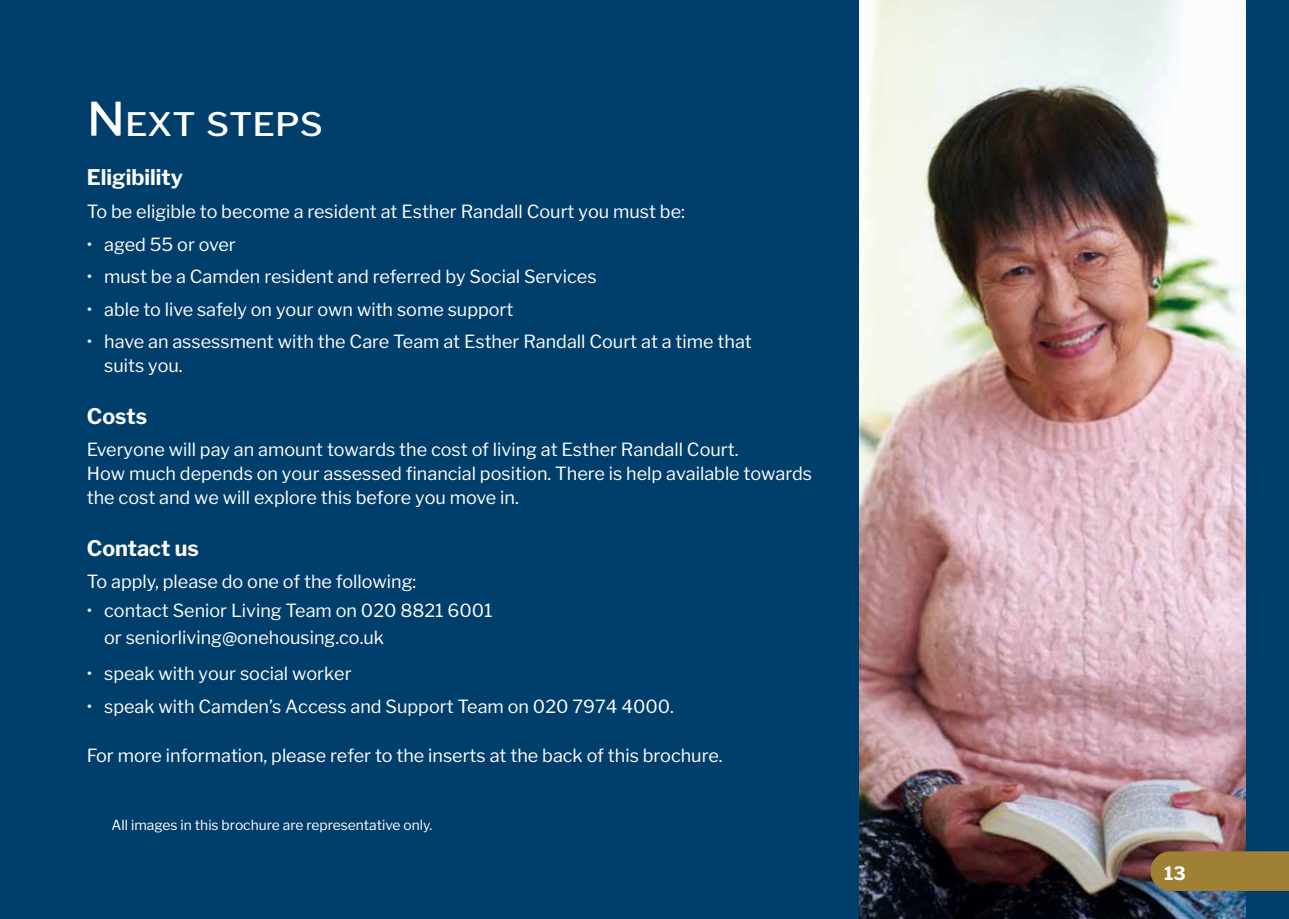
<style>
.page{position:relative;width:1289px;height:919px;background:#fff}
.page>*{position:absolute;margin:0;border:0;box-sizing:border-box;transform-origin:0 0}
.t1{font:500 32.1px "Libre Franklin";color:#fff;scale:1.1 1}
.t2{font:700 21.45px "Libre Franklin";color:#fff}
.t3{font:700 18.3px "Libre Franklin";color:#fff}
.t4{font:18px/24px "Libre Franklin";color:#fff}
.t5{font:13.8px "Libre Franklin";color:#fff}
.s1{font-size:45.9px}
</style>
<div class="page">
<div style="left:0;top:0;width:1288px;height:918px;background:#003e6b"></div>
<img style="left:859px;top:0;width:386px;height:918px">
<div style="left:1150px;top:851px;width:138px;height:39px;background:#a08034"></div>
<h1 class="t1" style="left:87px;top:105px;width:216px"><span class="s1">N</span> EXT STEPS</h1>
<p class="t2" style="left:87px;top:165px;width:98px">Eligibility</p>
<p class="t4" style="left:87px;top:200px;width:599px">To be eligible to become a resident at Esther Randall Court you must be:</p>
<p class="t4" style="left:87px;top:232px;width:151px">• aged 55 or over</p>
<p class="t4" style="left:87px;top:265px;width:511px">• must be a Camden resident and referred by Social Services</p>
<p class="t4" style="left:87px;top:297px;width:428px">• able to live safely on your own with some support</p>
<p class="t4" style="left:104px;top:330px;width:649px;text-indent:-17px">• have an assessment with the Care Team at Esther Randall Court at a time that suits you.</p>
<p class="t2" style="left:87px;top:403px;width:62px">Costs</p>
<p class="t4" style="left:87px;top:437px;width:726px">Everyone will pay an amount towards the cost of living at Esther Randall Court.<br>How much depends on your assessed financial position. There is help available towards the cost and we will explore this before you move in.</p>
<p class="t2" style="left:87px;top:534px;width:113px">Contact us</p>
<p class="t4" style="left:87px;top:569px;width:331px">To apply, please do one of the following:</p>
<p class="t4" style="left:104px;top:597px;width:390px;line-height:27px;text-indent:-17px">• contact Senior Living Team on 020 8821 6001 or seniorliving@onehousing.co.uk</p>
<p class="t4" style="left:87px;top:661px;width:266px">• speak with your social worker</p>
<p class="t4" style="left:87px;top:694px;width:588px">• speak with Camden’s Access and Support Team on 020 7974 4000.</p>
<p class="t4" style="left:87px;top:743px;width:637px">For more information, please refer to the inserts at the back of this brochure.</p>
<p class="t5" style="left:112px;top:816px;width:322px">All images in this brochure are representative only.</p>
<p class="t3" style="left:1164px;top:862px;width:23px">13</p>
</div>
